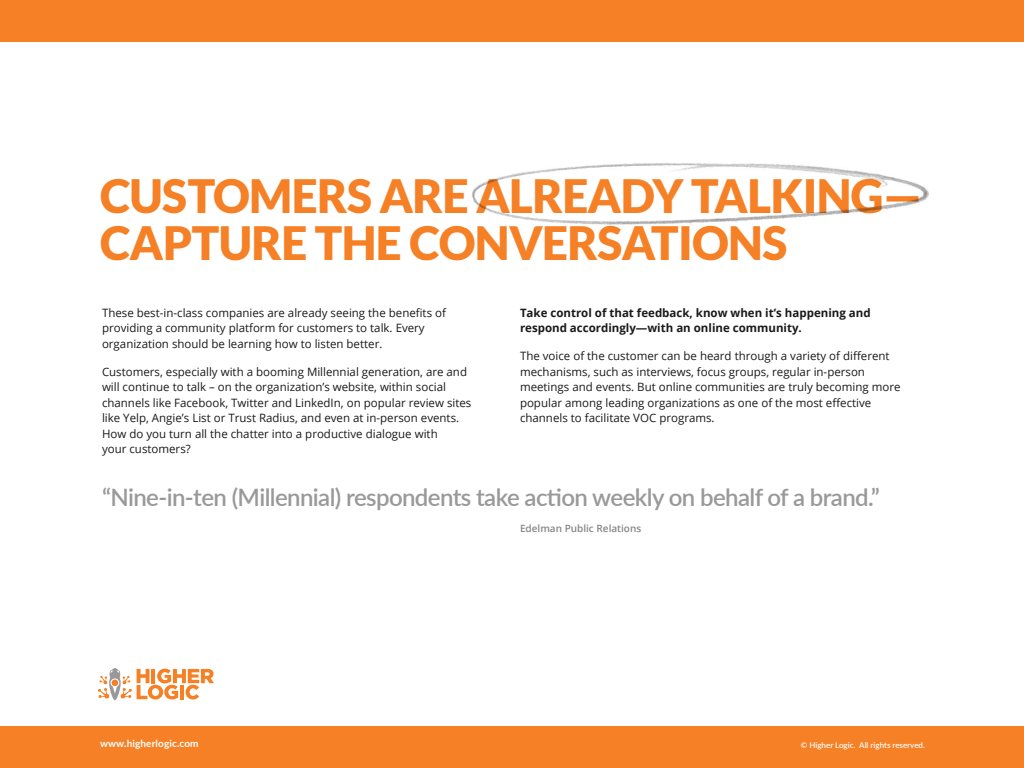
<style>
.page{position:relative;width:1024px;height:768px;background:#fff}
.page>*{position:absolute;margin:0;border:0;box-sizing:border-box;transform-origin:0 0}
.Head_All_Cap{font:900 46px/47px "Lato";letter-spacing:-.015em;color:#f58025}
.t1{font:600 24px "Lato";letter-spacing:-.025em;color:#9a989a}
.Body{font:11.5px/15.5px "Open Sans";color:#1a1a1a}
.Body-2{font:700 11.5px/15.5px "Open Sans";color:#1a1a1a}
.Body-3{font:600 10px "Open Sans";color:#848689}
.t2{font:700 10px "Lato";letter-spacing:.01em;color:#fff}
.t3{font:600 8px "Lato";color:#fff}
</style>
<div class="page">
<div style="left:0;top:0;width:1024px;height:42px;background:#f58025"></div>
<div style="left:0;top:726px;width:1024px;height:42px;background:#f58025"></div>
<svg style="left:98px;top:668px;width:116px;height:32px"></svg>
<img style="left:472px;top:162px;width:457px;height:63px">
<p class="Head_All_Cap" style="left:100px;top:172px;width:824px">CUSTOMERS ARE ALREADY TALKING—<br>CAPTURE THE CONVERSATIONS</p>
<p class="Body" style="left:102px;top:305px;width:346px">These best-in-class companies are already seeing the benefits of providing a community platform for customers to talk. Every organization should be learning how to listen better.</p>
<p class="Body" style="left:102px;top:363px;width:371px">Customers, especially with a booming Millennial generation, are and will continue to talk – on the organization’s website, within social channels like Facebook, Twitter and LinkedIn, on popular review sites like Yelp, Angie’s List or Trust Radius, and even at in-person events.<br>How do you turn all the chatter into a productive dialogue with<br>your customers?</p>
<p class="Body-2" style="left:520px;top:305px;width:352px">Take control of that feedback, know when it’s happening and respond accordingly—with an online community.</p>
<p class="Body" style="left:520px;top:348px;width:382px">The voice of the customer can be heard through a variety of different mechanisms, such as interviews, focus groups, regular in-person meetings and events. But online communities are truly becoming more popular among leading organizations as one of the most effective channels to facilitate VOC programs.</p>
<p class="t1" style="left:102px;top:480px;width:779px">“Nine-in-ten (Millennial) respondents take action weekly on behalf of a brand.”</p>
<p class="Body-3" style="left:520px;top:521px;width:123px">Edelman Public Relations</p>
<p class="t2" style="left:100px;top:736px;width:100px">www.higherlogic.com</p>
<p class="t3" style="left:801px;top:739px;width:126px">© Higher Logic. All rights reserved.</p>
</div>
